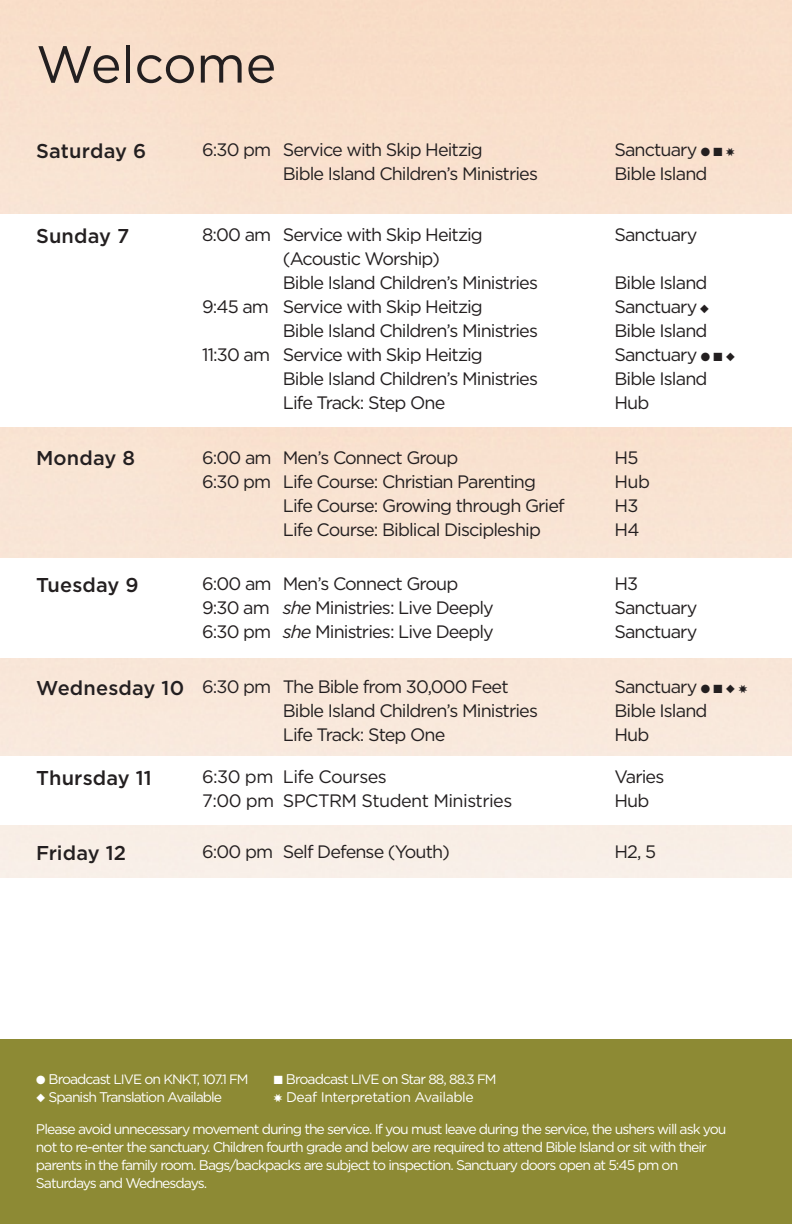
<style>
.page{position:relative;width:792px;height:1224px;background:#fff}
.page>*{position:absolute;margin:0;border:0;box-sizing:border-box;transform-origin:0 0}
.t1{font:52px "Gotham";letter-spacing:-.01em;color:#231f20}
.t2{font:500 20px "Gotham";letter-spacing:.01em;color:#231f20}
.Schedule{font:18px/24px "Gotham";letter-spacing:-.05em;color:#231f20}
.Schedule-2{font:18px/24px "Gotham";letter-spacing:-.03em;color:#231f20}
.body_-_small{font:14px/18px "Gotham";letter-spacing:-.07em;color:#fff}
.body_-_small-2{font:14px "Gotham";letter-spacing:-.03em;color:#fff}
.body_-_small-3{font:13.6px "Gotham";letter-spacing:-.07em;color:#fff}
.s1{font-style:italic}
.s2{font-size:14px}
.s3{font-size:13.6px}
</style>
<div class="page">
<div style="left:0;top:1040px;width:792px;height:184px;background:#8d8a34"></div>
<p class="t1" style="left:36px;top:31px;width:242px">Welcome</p>
<p class="t2" style="left:36px;top:138px;width:112px">Saturday 6</p>
<p class="Schedule" style="left:202px;top:138px;width:71px">6:30 pm</p>
<p class="Schedule" style="left:283px;top:138px;width:257px">Service with Skip Heitzig<br>Bible Island Children’s Ministries</p>
<p class="Schedule" style="left:615px;top:138px;width:122px">Sanctuary ● ■ ✸<br>Bible Island</p>
<p class="t2" style="left:36px;top:222px;width:95px">Sunday 7</p>
<p class="Schedule" style="left:202px;top:222px;width:71px">8:00 am</p>
<p class="Schedule" style="left:202px;top:294px;width:68px">9:45 am</p>
<p class="Schedule" style="left:202px;top:342px;width:70px">11:30 am</p>
<p class="Schedule" style="left:283px;top:222px;width:257px">Service with Skip Heitzig (Acoustic Worship)<br>Bible Island Children’s Ministries<br>Service with Skip Heitzig<br>Bible Island Children’s Ministries<br>Service with Skip Heitzig<br>Bible Island Children’s Ministries<br>Life Track: Step One</p>
<p class="Schedule" style="left:615px;top:222px;width:84px">Sanctuary</p>
<p class="Schedule" style="left:615px;top:270px;width:122px">Bible Island<br>Sanctuary ◆<br>Bible Island<br>Sanctuary ● ■ ◆<br>Bible Island<br>Hub</p>
<p class="t2" style="left:36px;top:445px;width:101px">Monday 8</p>
<p class="Schedule" style="left:202px;top:445px;width:71px">6:00 am<br>6:30 pm</p>
<p class="Schedule" style="left:283px;top:445px;width:284px">Men’s Connect Group<br>Life Course: Christian Parenting<br>Life Course: Growing through Grief<br>Life Course: Biblical Discipleship</p>
<p class="Schedule" style="left:615px;top:445px;width:37px">H5<br>Hub<br>H3<br>H4</p>
<p class="t2" style="left:36px;top:572px;width:104px">Tuesday 9</p>
<p class="Schedule" style="left:202px;top:572px;width:71px;text-align:justify">6:00 am 9:30 am 6:30 pm</p>
<p class="Schedule" style="left:283px;top:572px;width:213px">Men’s Connect Group<br><span class="s1">she</span> Ministries: Live Deeply <span class="s1">she</span> Ministries: Live Deeply</p>
<p class="Schedule" style="left:615px;top:572px;width:84px">H3<br>Sanctuary<br>Sanctuary</p>
<p class="t2" style="left:36px;top:675px;width:150px">Wednesday 10</p>
<p class="Schedule" style="left:202px;top:674px;width:71px">6:30 pm</p>
<p class="Schedule" style="left:283px;top:674px;width:257px">The Bible from 30,000 Feet<br>Bible Island Children’s Ministries<br>Life Track: Step One</p>
<p class="Schedule" style="left:615px;top:674px;width:135px">Sanctuary ● ■ ◆ ✸<br>Bible Island<br>Hub</p>
<p class="t2" style="left:36px;top:765px;width:117px">Thursday 11</p>
<p class="Schedule" style="left:202px;top:764px;width:74px">6:30 pm<br>7:00 pm</p>
<p class="Schedule-2" style="left:283px;top:764px;width:231px">Life Courses<br>SPCTRM Student Ministries</p>
<p class="Schedule" style="left:615px;top:764px;width:51px">Varies<br>Hub</p>
<p class="t2" style="left:36px;top:840px;width:92px">Friday 12</p>
<p class="Schedule" style="left:202px;top:840px;width:73px">6:00 pm</p>
<p class="Schedule" style="left:283px;top:840px;width:169px">Self Defense (Youth)</p>
<p class="Schedule" style="left:615px;top:840px;width:43px">H2, 5</p>
<p class="body_-_small-3" style="left:36px;top:1070px;width:214px">● <span class="s2">Broadcast</span> LIVE <span class="s2">on</span> KNKT, 107.1 FM</p>
<p class="body_-_small" style="left:274px;top:1070px;width:224px">■ Broadcast <span class="s3">LIVE</span> on Star <span class="s3">88</span>, <span class="s3">88.3 FM</span></p>
<p class="body_-_small" style="left:36px;top:1088px;width:188px">◆ Spanish Translation Available</p>
<p class="body_-_small-2" style="left:274px;top:1088px;width:202px">✸ Deaf Interpretation Available</p>
<p class="body_-_small" style="left:36px;top:1120px;width:692px">Please avoid unnecessary movement during the service. If you must leave during the service, the ushers will ask you not to re-enter the sanctuary. Children fourth grade and below are required to attend Bible Island or sit with their parents in the family room. Bags/backpacks are subject to inspection. Sanctuary doors open at 5:45 pm on Saturdays and Wednesdays.</p>
</div>
